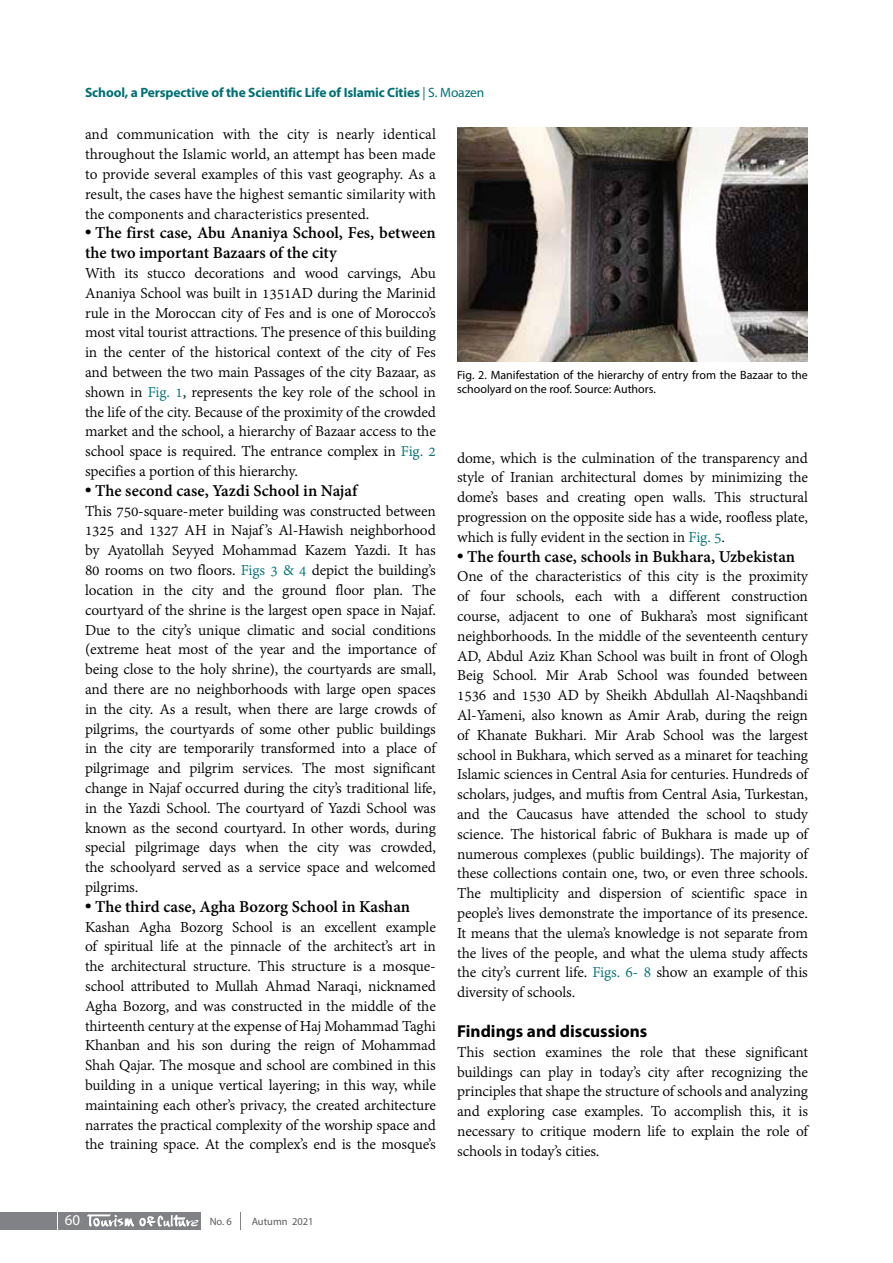
<style>
.page{position:relative;width:893px;height:1263px;background:#fff}
.page>*{position:absolute;margin:0;border:0;box-sizing:border-box;transform-origin:0 0}
.t1{font:700 18px/19.8px "Adobe Devanagari";color:#000}
.t2{font:700 17.25px "Myriad Pro";color:#000}
.t3{font:16.5px/19.8px "Adobe Devanagari";letter-spacing:-.01em;color:#000;text-align:justify}
.t4{font:15px "Myriad Pro";color:#fff}
.t5{font:700 13.5px "Myriad Pro";letter-spacing:-.01em;color:#007073}
.t6{font:12px/13.5px "Myriad Pro";color:#000}
.t7{font:10.5px "Myriad Pro";color:#58595b}
.s1{font-weight:400}
.s2{font-family:"Times New Roman"}
.s3{color:#007073}
</style>
<div class="page">
<div style="left:86px;top:1212px;width:115px;height:18px;background:#808285"></div>
<div style="left:59px;top:1212px;width:27px;height:18px;background:#808285"></div>
<div style="left:0;top:1212px;width:57px;height:18px;background:#808285"></div>
<svg style="left:240px;top:1212px;width:1px;height:18px"></svg>
<svg style="left:87px;top:1215px;width:112px;height:12px"></svg>
<img style="left:457px;top:128px;width:351px;height:234px">
<p class="t5" style="left:85px;top:84px;width:401px">School, a Perspective of the Scientific Life of Islamic Cities <span class="s1">| S. Moazen</span></p>
<p class="t3" style="left:85px;top:126px;width:352px">and communication with the city is nearly identical throughout the Islamic world, an attempt has been made to provide several examples of this vast geography. As a result, the cases have the highest semantic similarity with the components and characteristics presented.</p>
<p class="t1" style="left:85px;top:225px;width:352px"><span class="s2">•</span> The first case, Abu Ananiya School, Fes, between the two important Bazaars of the city</p>
<p class="t3" style="left:85px;top:265px;width:352px">With its stucco decorations and wood carvings, Abu Ananiya School was built in 1351AD during the Marinid rule in the Moroccan city of Fes and is one of Morocco’s most vital tourist attractions. The presence of this building in the center of the historical context of the city of Fes and between the two main Passages of the city Bazaar, as shown in <span class="s3">Fig. 1</span>, represents the key role of the school in the life of the city. Because of the proximity of the crowded market and the school, a hierarchy of Bazaar access to the school space is required. The entrance complex in <span class="s3">Fig. 2 </span>specifies a portion of this hierarchy.</p>
<p class="t1" style="left:85px;top:482px;width:274px"><span class="s2">•</span> The second case, Yazdi School in Najaf</p>
<p class="t3" style="left:85px;top:502px;width:352px">This 750-square-meter building was constructed between 1325 and 1327 AH in Najaf ’s Al-Hawish neighborhood by Ayatollah Seyyed Mohammad Kazem Yazdi. It has 80 rooms on two floors. <span class="s3">Figs 3 &amp; 4</span> depict the building’s location in the city and the ground floor plan. The courtyard of the shrine is the largest open space in Najaf.<br>Due to the city’s unique climatic and social conditions (extreme heat most of the year and the importance of being close to the holy shrine), the courtyards are small, and there are no neighborhoods with large open spaces in the city. As a result, when there are large crowds of pilgrims, the courtyards of some other public buildings in the city are temporarily transformed into a place of pilgrimage and pilgrim services. The most significant change in Najaf occurred during the city’s traditional life, in the Yazdi School. The courtyard of Yazdi School was known as the second courtyard. In other words, during special pilgrimage days when the city was crowded, the schoolyard served as a service space and welcomed pilgrims.</p>
<p class="t1" style="left:85px;top:898px;width:327px"><span class="s2">•</span> The third case, Agha Bozorg School in Kashan</p>
<p class="t3" style="left:85px;top:918px;width:352px">Kashan Agha Bozorg School is an excellent example of spiritual life at the pinnacle of the architect’s art in the architectural structure. This structure is a mosque&shy;school attributed to Mullah Ahmad Naraqi, nicknamed Agha Bozorg, and was constructed in the middle of the thirteenth century at the expense of Haj Mohammad Taghi Khanban and his son during the reign of Mohammad Shah Qajar. The mosque and school are combined in this building in a unique vertical layering; in this way, while maintaining each other’s privacy, the created architecture narrates the practical complexity of the worship space and the training space. At the complex’s end is the mosque’s</p>
<p class="t6" style="left:457px;top:368px;width:352px">Fig. 2. Manifestation of the hierarchy of entry from the Bazaar to the schoolyard on the roof. Source: Authors.</p>
<p class="t3" style="left:457px;top:449px;width:352px">dome, which is the culmination of the transparency and style of Iranian architectural domes by minimizing the dome’s bases and creating open walls. This structural progression on the opposite side has a wide, roofless plate, which is fully evident in the section in <span class="s3">Fig. 5</span>.</p>
<p class="t1" style="left:457px;top:548px;width:339px"><span class="s2">•</span> The fourth case, schools in Bukhara, Uzbekistan</p>
<p class="t3" style="left:457px;top:568px;width:352px">One of the characteristics of this city is the proximity of four schools, each with a different construction course, adjacent to one of Bukhara’s most significant neighborhoods. In the middle of the seventeenth century AD, Abdul Aziz Khan School was built in front of Ologh Beig School. Mir Arab School was founded between 1536 and 1530 AD by Sheikh Abdullah Al-Naqshbandi Al-Yameni, also known as Amir Arab, during the reign of Khanate Bukhari. Mir Arab School was the largest school in Bukhara, which served as a minaret for teaching Islamic sciences in Central Asia for centuries. Hundreds of scholars, judges, and muftis from Central Asia, Turkestan, and the Caucasus have attended the school to study science. The historical fabric of Bukhara is made up of numerous complexes (public buildings). The majority of these collections contain one, two, or even three schools.<br>The multiplicity and dispersion of scientific space in people’s lives demonstrate the importance of its presence.<br>It means that the ulema’s knowledge is not separate from the lives of the people, and what the ulema study affects the city’s current life. <span class="s3">Figs. 6- 8</span> show an example of this diversity of schools.</p>
<p class="t2" style="left:457px;top:1020px;width:192px">Findings and discussions</p>
<p class="t3" style="left:457px;top:1043px;width:352px">This section examines the role that these significant buildings can play in today’s city after recognizing the principles that shape the structure of schools and analyzing and exploring case examples. To accomplish this, it is necessary to critique modern life to explain the role of schools in today’s cities.</p>
<p class="t4" style="left:65px;top:1211px;width:17px">60</p>
<p class="t7" style="left:210px;top:1215px;width:24px">No. 6</p>
<p class="t7" style="left:252px;top:1215px;width:63px">Autumn 2021</p>
</div>
